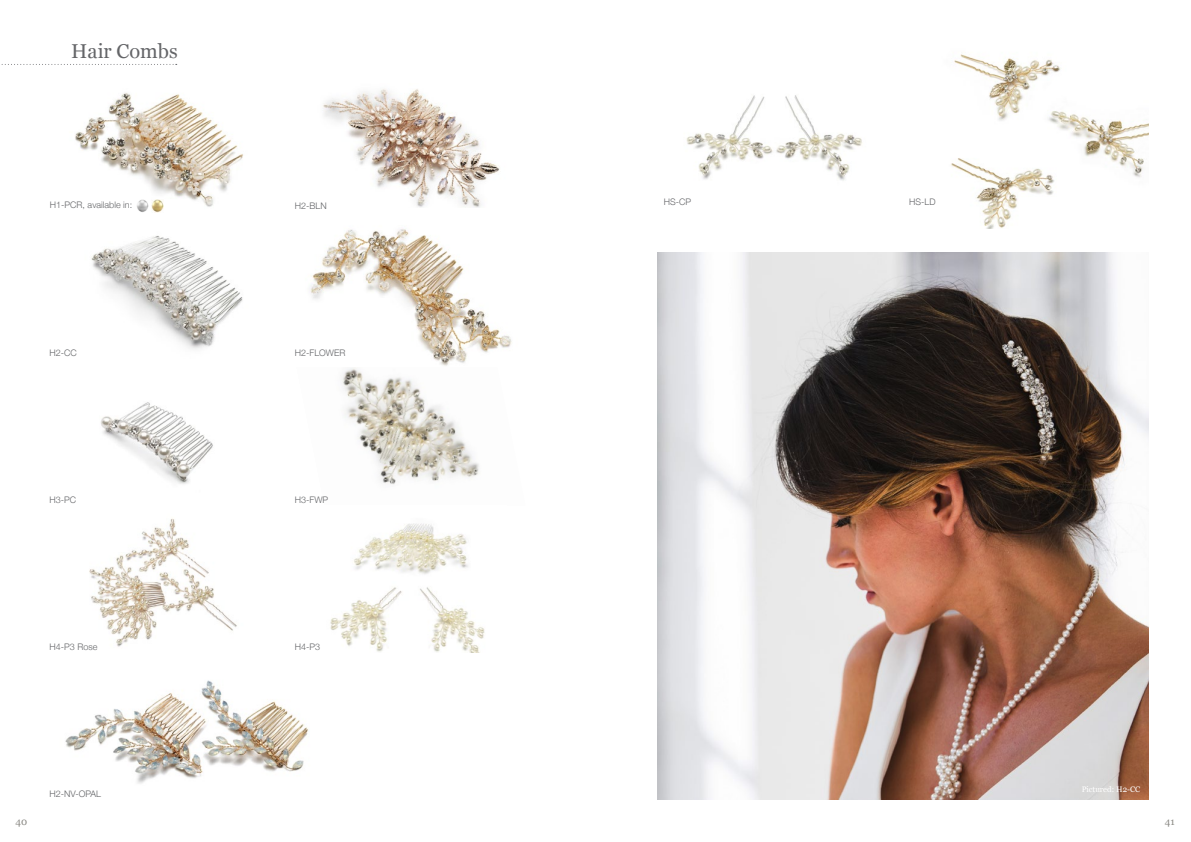
<style>
.page{position:relative;width:1191px;height:842px;background:#fff}
.page>*{position:absolute;margin:0;border:0;box-sizing:border-box;transform-origin:0 0}
.t1{font:20px "Georgia";color:#646568}
.t2{font:10px "Georgia";color:#8b8a85}
.t3{font:300 9px "Helvetica Neue";color:#646568}
.t4{font:8px "Georgia";color:#fff}
</style>
<div class="page">
<img style="left:65px;top:680px;width:244px;height:104px">
<img style="left:100px;top:402px;width:113px;height:82px">
<img style="left:89px;top:518px;width:148px;height:129px">
<img style="left:342px;top:368px;width:137px;height:117px">
<img style="left:330px;top:523px;width:155px;height:130px">
<img style="left:91px;top:235px;width:152px;height:114px">
<img style="left:75px;top:93px;width:168px;height:114px">
<img style="left:323px;top:89px;width:177px;height:119px">
<img style="left:310px;top:229px;width:202px;height:137px">
<svg style="left:1px;top:64px;width:176px;height:1px"></svg>
<img style="left:658px;top:252px;width:490px;height:547px">
<img style="left:686px;top:95px;width:176px;height:86px">
<img style="left:951px;top:54px;width:197px;height:174px">
<svg style="left:136px;top:200px;width:28px;height:12px"></svg>
<h1 class="t1" style="left:71px;top:36px;width:108px">Hair Combs</h1>
<p class="t3" style="left:50px;top:198px;width:84px">H1-PCR, available in:</p>
<p class="t3" style="left:295px;top:199px;width:33px">H2-BLN</p>
<p class="t3" style="left:664px;top:194px;width:29px">HS-CP</p>
<p class="t3" style="left:909px;top:194px;width:28px">HS-LD</p>
<p class="t3" style="left:50px;top:345px;width:29px">H2-CC</p>
<p class="t3" style="left:295px;top:345px;width:52px">H2-FLOWER</p>
<p class="t3" style="left:50px;top:492px;width:28px">H3-PC</p>
<p class="t3" style="left:295px;top:492px;width:35px">H3-FWP</p>
<p class="t3" style="left:50px;top:639px;width:49px">H4-P3 Rose</p>
<p class="t3" style="left:295px;top:639px;width:27px">H4-P3</p>
<p class="t3" style="left:49px;top:786px;width:53px">H2-NV-OPAL</p>
<p class="t4" style="left:1081px;top:783px;width:60px">Pictured: H2-CC</p>
<p class="t2" style="left:15px;top:814px;width:13px">40</p>
<p class="t2" style="left:1164px;top:814px;width:11px">41</p>
</div>
